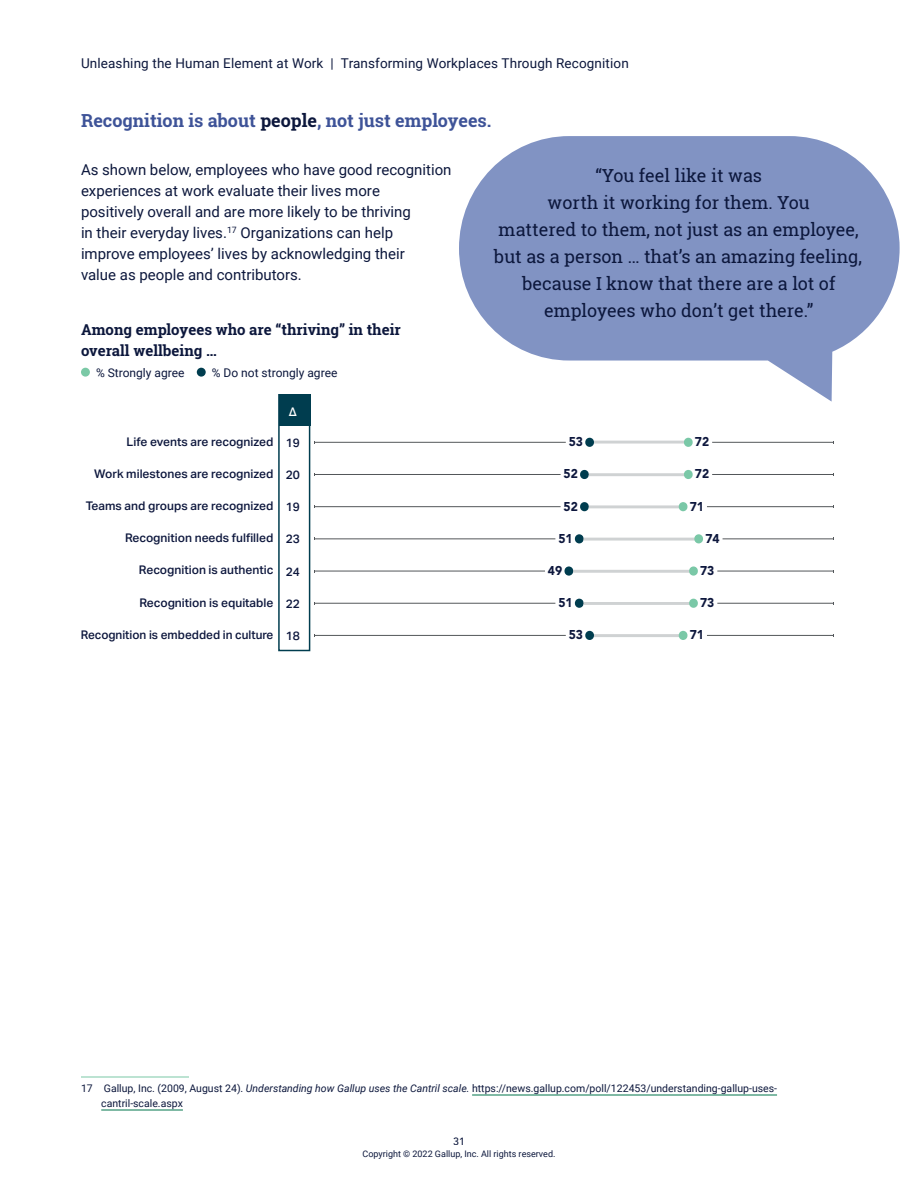
<style>
.page{position:relative;width:918px;height:1188px;background:#fff}
.page>*{position:absolute;margin:0;border:0;box-sizing:border-box;transform-origin:0 0}
.t1{font:18px/27px "Roboto Slab";color:#0c173c;text-align:center}
.t2{font:700 18px "Roboto Slab";color:#3e5398}
.t3{font:15px/21px "Roboto";color:#0c173c}
.t4{font:700 15px/21px "Roboto Slab";color:#0c173c}
.t5{font:13.5px "Roboto";letter-spacing:.01em;color:#0c173c}
.t6{font:900 12.75px "Avenir";color:#0d173d;scale:.95 1}
.t7{font:500 12px "Aktiv Grotesk";color:#0d173d}
.t8{font:12px "Roboto";color:#0c173c}
.t9{font:500 12px "Aktiv Grotesk";color:#fff}
.t10{font:10.5px/15px "Roboto";color:#0c173c}
.t11{font:500 10.5px "Avenir";color:#0c173c}
.t12{font:9px "Roboto";color:#0c173c}
.s1{color:#0c173c}
.s2{font-style:italic}
</style>
<div class="page">
<div style="left:81px;top:368px;width:9px;height:9px;background:#7bc9a6;border-radius:50%"></div>
<div style="left:197px;top:368px;width:9px;height:9px;background:#003d4f;border-radius:50%"></div>
<hr style="left:315px;top:635px;width:519px;height:1px;background:#53575a">
<hr style="left:315px;top:603px;width:519px;height:1px;background:#53575a">
<hr style="left:315px;top:571px;width:519px;height:1px;background:#53575a">
<hr style="left:315px;top:539px;width:519px;height:1px;background:#53575a">
<hr style="left:315px;top:506px;width:519px;height:1px;background:#53575a">
<hr style="left:315px;top:474px;width:519px;height:1px;background:#53575a">
<hr style="left:315px;top:442px;width:519px;height:1px;background:#53575a">
<svg style="left:315px;top:441px;width:251px;height:1px"></svg>
<hr style="left:566px;top:440px;width:24px;height:4px;background:#fff">
<div style="left:585px;top:438px;width:9px;height:9px;background:#003d4f;border-radius:4px"></div>
<hr style="left:561px;top:473px;width:23px;height:3px;background:#fff">
<div style="left:580px;top:470px;width:9px;height:9px;background:#003d4f;border-radius:4px"></div>
<svg style="left:315px;top:507px;width:246px;height:1px"></svg>
<hr style="left:561px;top:505px;width:23px;height:4px;background:#fff">
<div style="left:580px;top:502px;width:9px;height:9px;background:#003d4f;border-radius:4px"></div>
<svg style="left:314px;top:537px;width:241px;height:2px"></svg>
<hr style="left:555px;top:537px;width:24px;height:4px;background:#fff">
<div style="left:575px;top:534px;width:9px;height:9px;background:#003d4f;border-radius:4px"></div>
<svg style="left:314px;top:570px;width:231px;height:3px"></svg>
<hr style="left:315px;top:571px;width:254px;height:1px;background:#53575a">
<hr style="left:545px;top:569px;width:24px;height:4px;background:#fff">
<div style="left:565px;top:566px;width:8px;height:10px;background:#003d4f;border-radius:4px"></div>
<svg style="left:314px;top:602px;width:241px;height:3px"></svg>
<hr style="left:315px;top:603px;width:264px;height:1px;background:#53575a">
<hr style="left:555px;top:601px;width:24px;height:4px;background:#fff">
<div style="left:575px;top:599px;width:9px;height:9px;background:#003d4f;border-radius:4px"></div>
<hr style="left:566px;top:634px;width:24px;height:3px;background:#fff">
<div style="left:585px;top:631px;width:9px;height:9px;background:#003d4f;border-radius:4px"></div>
<hr style="left:594px;top:441px;width:99px;height:3px;background:#cfd2d3">
<hr style="left:688px;top:440px;width:24px;height:4px;background:#fff">
<div style="left:684px;top:438px;width:9px;height:9px;background:#7ac8a7;border-radius:4px"></div>
<hr style="left:589px;top:473px;width:104px;height:3px;background:#cfd2d3">
<hr style="left:688px;top:473px;width:24px;height:3px;background:#fff">
<div style="left:684px;top:470px;width:9px;height:9px;background:#7ac8a7;border-radius:4px"></div>
<hr style="left:589px;top:505px;width:98px;height:3px;background:#cfd2d3">
<hr style="left:683px;top:505px;width:24px;height:4px;background:#fff">
<div style="left:679px;top:502px;width:8px;height:9px;background:#7ac8a7;border-radius:4px"></div>
<hr style="left:584px;top:538px;width:119px;height:3px;background:#cfd2d3">
<hr style="left:699px;top:537px;width:24px;height:4px;background:#fff">
<div style="left:694px;top:534px;width:9px;height:9px;background:#7ac8a7;border-radius:4px"></div>
<hr style="left:573px;top:570px;width:125px;height:3px;background:#cfd2d3">
<hr style="left:693px;top:569px;width:24px;height:4px;background:#fff">
<div style="left:689px;top:566px;width:9px;height:10px;background:#7ac8a7;border-radius:4px"></div>
<hr style="left:584px;top:602px;width:114px;height:3px;background:#cfd2d3">
<hr style="left:693px;top:601px;width:24px;height:4px;background:#fff">
<div style="left:689px;top:599px;width:9px;height:9px;background:#7ac8a7;border-radius:4px"></div>
<hr style="left:594px;top:634px;width:93px;height:3px;background:#cfd2d3">
<hr style="left:683px;top:634px;width:24px;height:3px;background:#fff">
<div style="left:679px;top:631px;width:8px;height:9px;background:#7ac8a7;border-radius:4px"></div>
<div style="left:279px;top:394px;width:31px;height:31px;background:#003d4f"></div>
<div style="left:278px;top:394px;width:32px;height:257px;border:2px solid #003d4f"></div>
<hr style="left:81px;top:1077px;width:108px;height:1px;background:#7bc9a6">
<hr style="left:472px;top:1095px;width:305px;height:1px;background:#00754a">
<hr style="left:101px;top:1110px;width:82px;height:1px;background:#00754a">
<svg style="left:459px;top:136px;width:441px;height:266px;fill:#8193c3"></svg>
<p class="t5" style="left:81px;top:54px;width:549px">Unleashing the Human Element at Work | Transforming Workplaces Through Recognition</p>
<p class="t2" style="left:81px;top:112px;width:412px">Recognition is about <span class="s1">people</span>, not just employees.</p>
<p class="t3" style="left:81px;top:158px;width:372px">As shown below, employees who have good recognition experiences at work evaluate their lives more<br>positively overall and are more likely to be thriving<br>in their everyday lives.<sup>17</sup> Organizations can help<br>improve employees’ lives by acknowledging their<br>value as people and contributors.</p>
<p class="t1" style="left:494px;top:163px;width:370px">“You feel like it was<br>worth it working for them. You<br>mattered to them, not just as an employee, but as a person … that’s an amazing feeling, because I know that there are a lot of employees who don’t get there.”</p>
<p class="t4" style="left:81px;top:320px;width:321px">Among employees who are “thriving” in their overall wellbeing …</p>
<p class="t8" style="left:96px;top:364px;width:90px">% Strongly agree</p>
<p class="t8" style="left:212px;top:364px;width:127px">% Do not strongly agree</p>
<p class="t9" style="left:289px;top:407px;width:10px">Δ</p>
<p class="t7" style="left:127px;top:437px;width:175px">Life events are recognized 19</p>
<p class="t7" style="left:286px;top:470px;width:16px">20</p>
<p class="t7" style="left:286px;top:502px;width:16px">19</p>
<p class="t7" style="left:286px;top:534px;width:16px">23</p>
<p class="t7" style="left:286px;top:567px;width:16px">24</p>
<p class="t7" style="left:286px;top:599px;width:16px">22</p>
<p class="t7" style="left:286px;top:631px;width:16px">18</p>
<p class="t6" style="left:695px;top:437px;width:17px">72</p>
<p class="t6" style="left:695px;top:469px;width:17px">72</p>
<p class="t6" style="left:690px;top:501px;width:17px">71</p>
<p class="t6" style="left:705px;top:533px;width:17px">74</p>
<p class="t6" style="left:700px;top:565px;width:17px">73</p>
<p class="t6" style="left:700px;top:598px;width:17px">73</p>
<p class="t6" style="left:569px;top:437px;width:17px">53</p>
<p class="t6" style="left:564px;top:469px;width:17px">52</p>
<p class="t6" style="left:564px;top:501px;width:17px">52</p>
<p class="t6" style="left:558px;top:533px;width:17px">51</p>
<p class="t6" style="left:548px;top:565px;width:17px">49</p>
<p class="t6" style="left:558px;top:598px;width:17px">51</p>
<p class="t6" style="left:569px;top:630px;width:17px">53</p>
<p class="t7" style="left:94px;top:469px;width:181px">Work milestones are recognized</p>
<p class="t7" style="left:86px;top:501px;width:189px">Teams and groups are recognized</p>
<p class="t7" style="left:125px;top:533px;width:150px">Recognition needs fulfilled</p>
<p class="t7" style="left:139px;top:565px;width:136px">Recognition is authentic</p>
<p class="t7" style="left:139px;top:598px;width:135px">Recognition is equitable</p>
<p class="t7" style="left:81px;top:630px;width:194px">Recognition is embedded in culture</p>
<p class="t6" style="left:690px;top:630px;width:17px">71</p>
<p class="t10" style="left:101px;top:1080px;width:677px;text-indent:-20px">17 Gallup, Inc. (2009, August 24). <span class="s2">Understanding how Gallup uses the Cantril scale.</span> https://news.gallup.com/poll/122453/understanding-gallup-uses&shy;cantril-scale.aspx</p>
<p class="t11" style="left:453px;top:1136px;width:13px">31</p>
<p class="t12" style="left:363px;top:1150px;width:194px">Copyright © 2022 Gallup, Inc. All rights reserved.</p>
</div>
